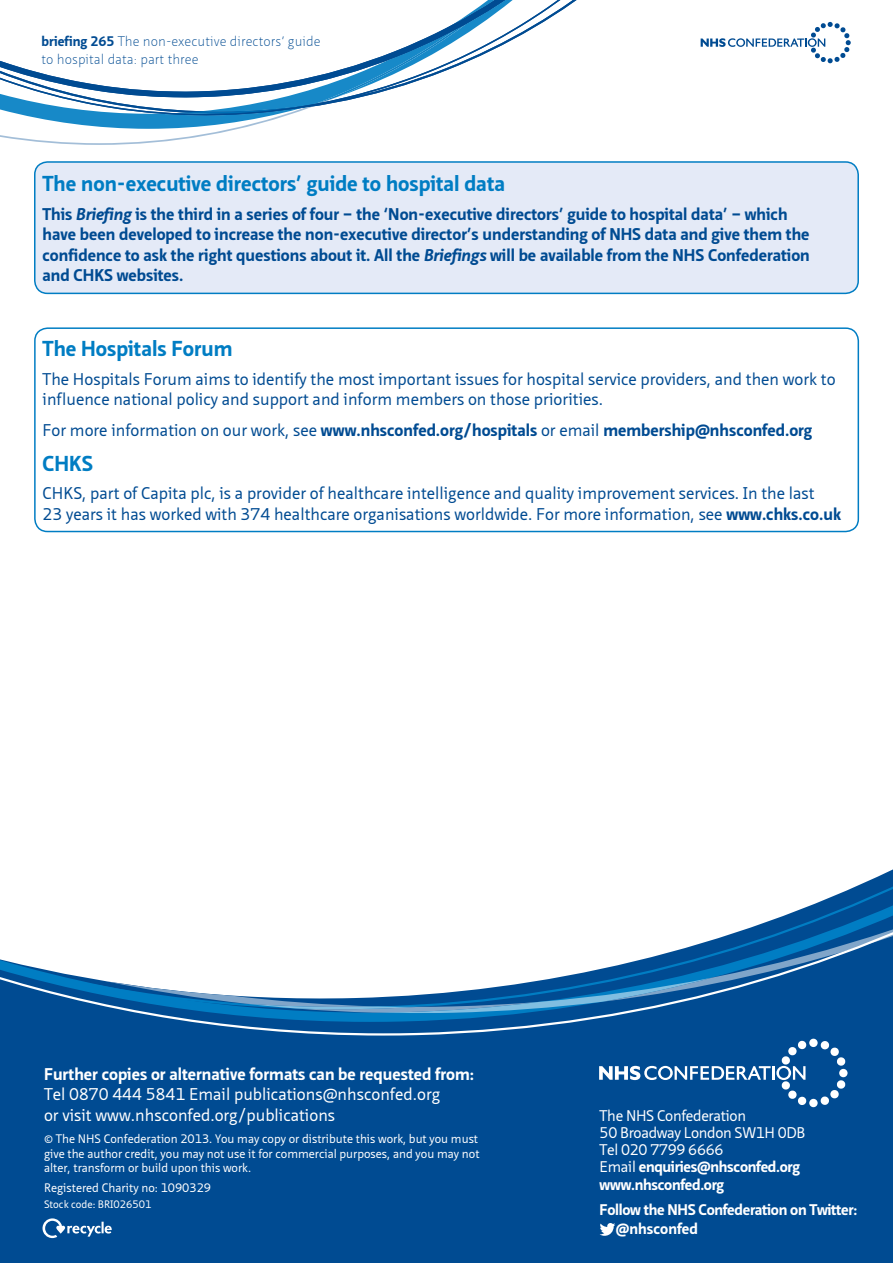
<style>
.page{position:relative;width:893px;height:1263px;background:#fff}
.page>*{position:absolute;margin:0;border:0;box-sizing:border-box;transform-origin:0 0}
.t1{font:700 21px "Neue Sans";color:#007dc3}
.t2{font:700 16.5px/20.2px "Neue Sans";color:#004b92}
.t3{font:16.5px/20.2px "Neue Sans";color:#004b92}
.t4{font:16.5px/20.2px "Neue Sans";color:#fff}
.t5{font:700 16.5px "Neue Sans";color:#fff}
.t6{font:15px/17.2px "Neue Sans";letter-spacing:-.02em;color:#fff}
.t7{font:700 15px/18.6px "Neue Sans";letter-spacing:-.02em;color:#fff}
.t8{font:100 13.5px/18px "Neue Sans";color:#004b92}
.t9{font:12px/14.4px "Neue Sans";color:#fff;text-align:justify}
.t10{font:10.5px "Neue Sans";color:#fff}
.s1{font-weight:700}
.s2{font-style:italic}
.s3{font-weight:400}
</style>
<div class="page">
<svg style="left:701px;top:22px;width:150px;height:41px"></svg>
<div style="left:0;top:1035px;width:893px;height:228px;background:#004b92"></div>
<svg style="left:0;top:869px;width:893px;height:166px"></svg>
<svg style="left:0;top:0;width:577px;height:167px"></svg>
<div style="left:35px;top:162px;width:823px;height:131px;background:#e4eaf7;border-radius:13px"></div>
<div style="left:34px;top:161px;width:825px;height:133px;border:2px solid #007dc3;border-radius:13px"></div>
<div style="left:34px;top:327px;width:825px;height:205px;border:2px solid #007dc3;border-radius:13px"></div>
<div style="left:809px;top:1039px;width:9px;height:8px;background:#fff;border-radius:50%"></div>
<svg style="left:820px;top:1040px;width:27px;height:65px"></svg>
<div style="left:809px;top:1099px;width:9px;height:8px;background:#fff;border-radius:50%"></div>
<svg style="left:599px;top:1040px;width:207px;height:65px;background:#1e609e"></svg>
<svg style="left:43px;top:1218px;width:69px;height:20px"></svg>
<svg style="left:600px;top:1223px;width:15px;height:13px"></svg>
<p class="t8" style="left:42px;top:33px;width:280px"><span class="s1">briefing 265</span> The non-executive directors’ guide to hospital data: part three</p>
<p class="t1" style="left:43px;top:171px;width:464px">The non-executive directors’ guide to hospital data</p>
<p class="t2" style="left:43px;top:204px;width:769px">This <span class="s2">Briefing</span> is the third in a series of four – the ‘Non-executive directors’ guide to hospital data’ – which have been developed to increase the non-executive director’s understanding of NHS data and give them the confidence to ask the right questions about it. All the <span class="s2">Briefings</span> will be available from the NHS Confederation and CHKS websites.</p>
<p class="t1" style="left:43px;top:336px;width:191px">The Hospitals Forum</p>
<p class="t3" style="left:43px;top:369px;width:794px">The Hospitals Forum aims to identify the most important issues for hospital service providers, and then work to influence national policy and support and inform members on those priorities.</p>
<p class="t2" style="left:43px;top:420px;width:771px"><span class="s3">For more information on our work, see</span> www.nhsconfed.org/hospitals <span class="s3">or email</span> membership@nhsconfed.org</p>
<p class="t1" style="left:43px;top:450px;width:52px">CHKS</p>
<p class="t3" style="left:43px;top:484px;width:800px">CHKS, part of Capita plc, is a provider of healthcare intelligence and quality improvement services. In the last<br>23 years it has worked with 374 healthcare organisations worldwide. For more information, see <span class="s1">www.chks.co.uk</span></p>
<p class="t5" style="left:44px;top:1064px;width:432px">Further copies or alternative formats can be requested from:</p>
<p class="t4" style="left:44px;top:1085px;width:398px">Tel 0870 444 5841 Email publications@nhsconfed.org or visit www.nhsconfed.org/publications</p>
<p class="t9" style="left:44px;top:1132px;width:437px">© The NHS Confederation 2013. You may copy or distribute this work, but you must give the author credit, you may not use it for commercial purposes, and you may not alter, transform or build upon this work.</p>
<p class="t9" style="left:44px;top:1181px;width:169px">Registered Charity no: 1090329</p>
<p class="t10" style="left:44px;top:1198px;width:109px">Stock code: BRI026501</p>
<p class="t6" style="left:600px;top:1107px;width:207px">The NHS Confederation<br>50 Broadway London SW1H 0DB<br>Tel 020 7799 6666<br>Email <span class="s1">enquiries@nhsconfed.org www.nhsconfed.org</span></p>
<p class="t7" style="left:616px;top:1201px;width:243px;text-indent:-16px">Follow the NHS Confederation on Twitter: @nhsconfed</p>
</div>
